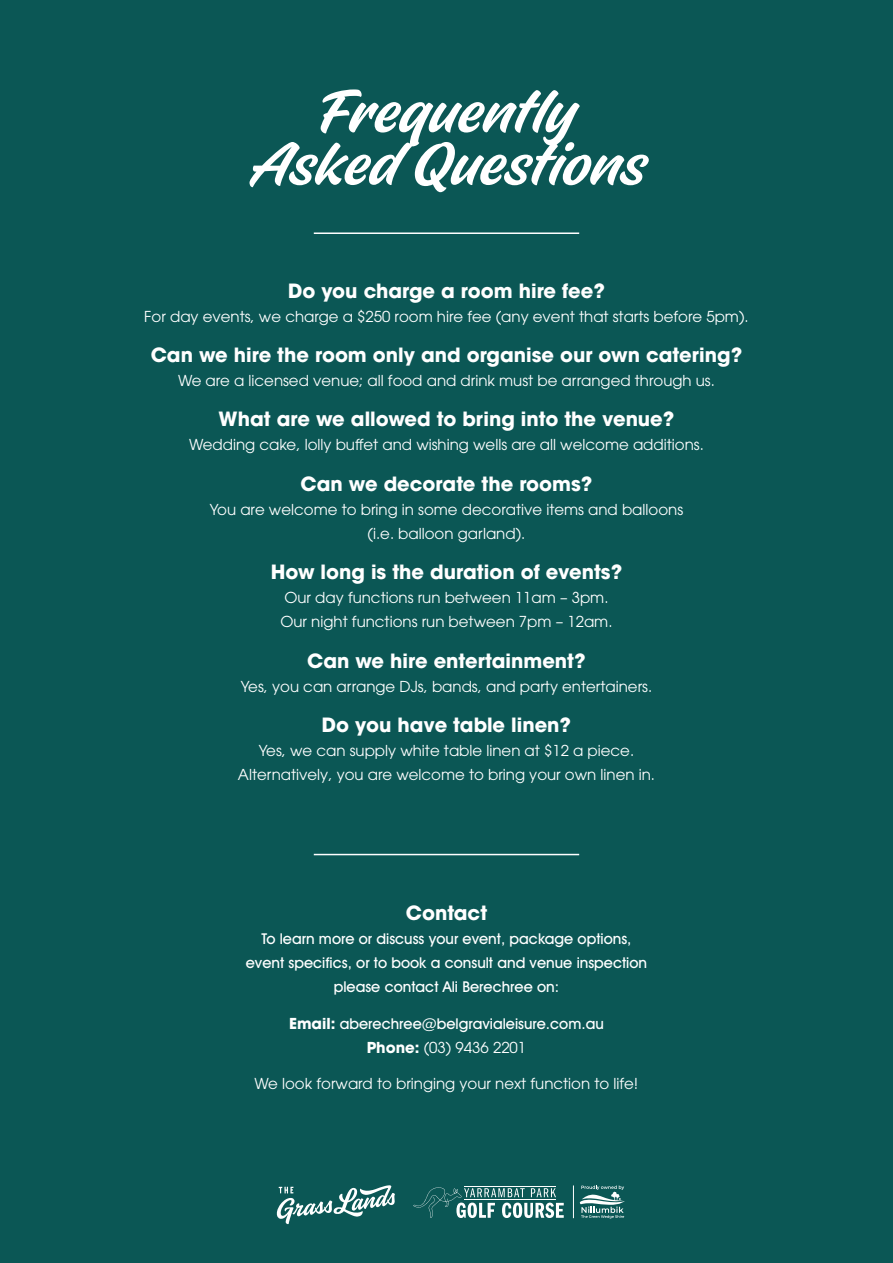
<style>
.page{position:relative;width:893px;height:1263px;background:#0b5755}
.page>*{position:absolute;margin:0;border:0;box-sizing:border-box;transform-origin:0 0}
.t1{font:67.5px/52.5px "Fineday Style Twonon connect";color:#fff;text-align:center}
.t2{font:700 19.5px "ITC Avant Garde Pro";color:#fff}
.Body{font:15px/24px "ITC Avant Garde Pro";color:#fff;text-align:center}
.Body-2{font:500 15px/24px "Avant Garde IT Cby BT";color:#fff;text-align:center}
.s1{font-family:"ITC Avant Garde Pro";font-weight:700}
.s2{font-weight:700}
</style>
<div class="page">
<svg style="left:277px;top:1185px;width:118px;height:39px"></svg>
<svg style="left:413px;top:1187px;width:151px;height:31px"></svg>
<hr style="left:573px;top:1185px;width:1px;height:33px;background:#fff">
<svg style="left:580px;top:1185px;width:45px;height:33px"></svg>
<hr style="left:314px;top:232px;width:265px;height:2px;background:#fff">
<hr style="left:314px;top:854px;width:265px;height:1px;background:#fff">
<h1 class="t1" style="left:248px;top:93px;width:398px">Frequently<br>Asked Questions</h1>
<h4 class="t2" style="left:288px;top:277px;width:318px">Do you charge a room hire fee?</h4>
<p class="Body" style="left:144px;top:304px;width:606px">For day events, we charge a $250 room hire fee (any event that starts before 5pm).</p>
<h4 class="t2" style="left:151px;top:342px;width:593px">Can we hire the room only and organise our own catering?</h4>
<p class="Body" style="left:178px;top:368px;width:538px">We are a licensed venue; all food and drink must be arranged through us.</p>
<h4 class="t2" style="left:219px;top:406px;width:457px">What are we allowed to bring into the venue?</h4>
<p class="Body" style="left:189px;top:433px;width:516px">Wedding cake, lolly buffet and wishing wells are all welcome additions.</p>
<h4 class="t2" style="left:301px;top:471px;width:293px">Can we decorate the rooms?</h4>
<p class="Body" style="left:210px;top:497px;width:475px">You are welcome to bring in some decorative items and balloons (i.e. balloon garland).</p>
<h4 class="t2" style="left:271px;top:559px;width:353px">How long is the duration of events?</h4>
<p class="Body" style="left:280px;top:585px;width:333px;text-align:left">Our day functions run between 11am – 3pm.<br>Our night functions run between 7pm – 12am.</p>
<h4 class="t2" style="left:307px;top:647px;width:280px">Can we hire entertainment?</h4>
<p class="Body" style="left:241px;top:674px;width:413px">Yes, you can arrange DJs, bands, and party entertainers.</p>
<h4 class="t2" style="left:322px;top:712px;width:251px">Do you have table linen?</h4>
<p class="Body" style="left:238px;top:738px;width:419px">Yes, we can supply white table linen at $12 a piece.<br>Alternatively, you are welcome to bring your own linen in.</p>
<h3 class="t2" style="left:406px;top:899px;width:83px">Contact</h3>
<p class="Body-2" style="left:246px;top:926px;width:403px">To learn more or discuss your event, package options, event specifics, or to book a consult and venue inspection please contact Ali Berechree on:</p>
<p class="Body-2" style="left:289px;top:1011px;width:316px"><span class="s1">Email:</span> aberechree@belgravialeisure.com.au</p>
<p class="Body" style="left:367px;top:1035px;width:161px"><span class="s2">Phone:</span> (03) 9436 2201</p>
<p class="Body" style="left:255px;top:1072px;width:385px">We look forward to bringing your next function to life!</p>
</div>
